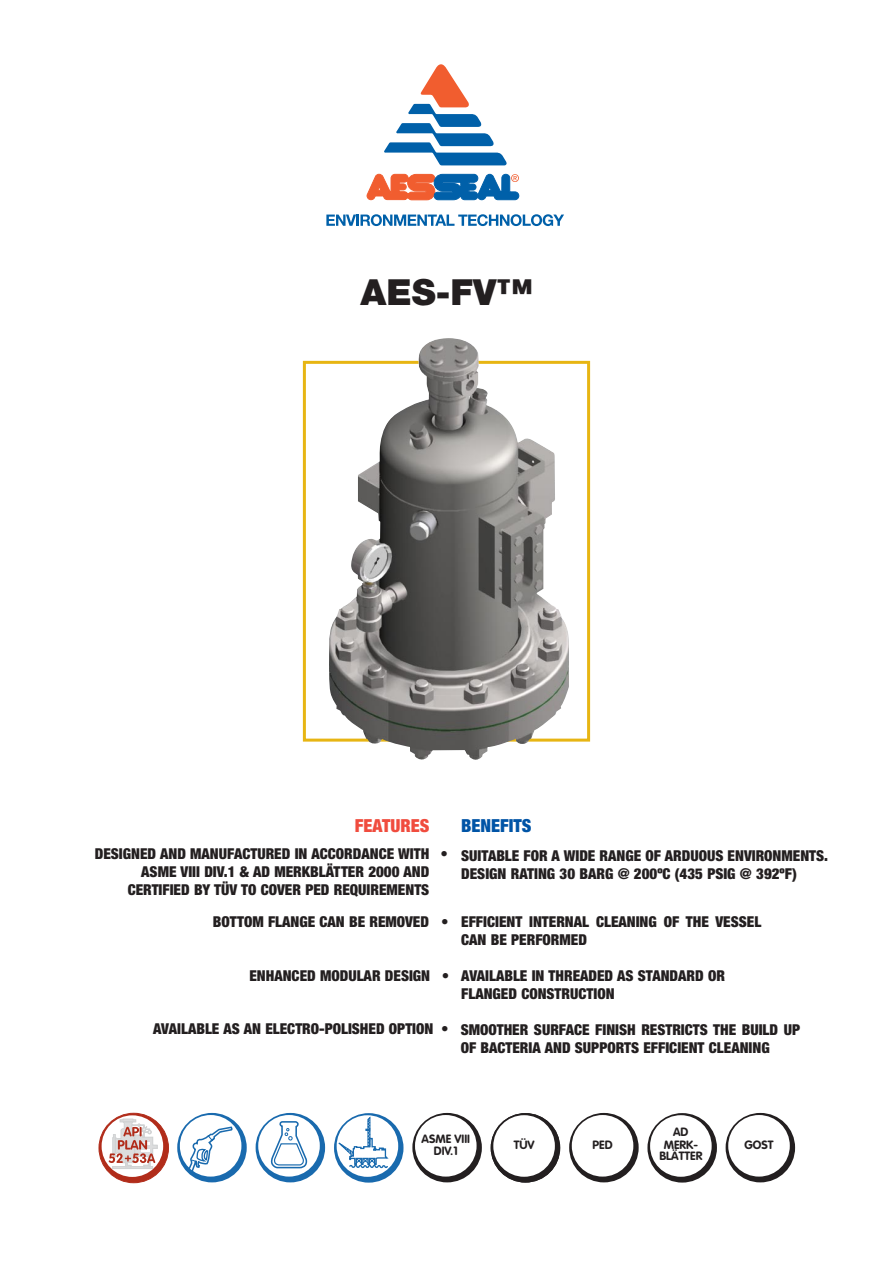
<style>
.page{position:relative;width:893px;height:1263px;background:#fff}
.page>*{position:absolute;margin:0;border:0;box-sizing:border-box;transform-origin:0 0}
.t1{font:900 36px "Helvetica Neue LTW1 G";color:#231f20}
.t2{font:900 condensed 18px "Helvetica Neue LTW1 G";color:#f04c3e}
.t3{font:900 condensed 18px "Helvetica Neue LTW1 G";color:#0054a6}
.t4{font:900 condensed 15px/18px "Helvetica Neue LTW1 G";color:#231f20}
.t5{font:700 11.85px/12.1px "VAG Rounded";color:#231f20;text-align:center}
</style>
<div class="page">
<div style="left:303px;top:361px;width:287px;height:381px;border:3px solid #e7b513"></div>
<svg style="left:367px;top:64px;width:152px;height:136px"></svg>
<svg style="left:326px;top:214px;width:238px;height:12px"></svg>
<img style="left:329px;top:338px;width:240px;height:422px">
<div style="left:334px;top:1113px;width:69px;height:69px;background:#196aae;border-radius:50%"></div>
<div style="left:337px;top:1115px;width:61px;height:62px;background:#fff;border-radius:50%"></div>
<svg style="left:334px;top:1116px;width:56px;height:58px"></svg>
<svg style="left:177px;top:1113px;width:70px;height:69px"></svg>
<div style="left:180px;top:1115px;width:61px;height:61px;background:#fff;border-radius:50%"></div>
<svg style="left:186px;top:1115px;width:47px;height:60px"></svg>
<svg style="left:256px;top:1113px;width:69px;height:69px"></svg>
<div style="left:258px;top:1115px;width:62px;height:61px;background:#fff;border-radius:50%"></div>
<svg style="left:271px;top:1120px;width:36px;height:49px"></svg>
<div style="left:99px;top:1113px;width:70px;height:70px;background:#b12c1a;border:1px solid #b12c1a;border-radius:50%"></div>
<div style="left:102px;top:1115px;width:61px;height:62px;background:#fff;border-radius:50%"></div>
<svg style="left:109px;top:1119px;width:48px;height:50px"></svg>
<svg style="left:412px;top:1113px;width:70px;height:69px"></svg>
<div style="left:415px;top:1115px;width:62px;height:61px;background:#fff;border-radius:50%"></div>
<svg style="left:569px;top:1113px;width:70px;height:69px"></svg>
<div style="left:572px;top:1115px;width:61px;height:61px;background:#fff;border-radius:50%"></div>
<div style="left:491px;top:1113px;width:69px;height:69px;background:#231f20;border-radius:50%"></div>
<div style="left:493px;top:1115px;width:62px;height:62px;background:#fff;border-radius:50%"></div>
<svg style="left:726px;top:1113px;width:69px;height:69px"></svg>
<div style="left:728px;top:1115px;width:62px;height:61px;background:#fff;border-radius:50%"></div>
<svg style="left:647px;top:1113px;width:70px;height:69px"></svg>
<div style="left:650px;top:1115px;width:62px;height:62px;background:#fff;border-radius:50%"></div>
<h1 class="t1" style="left:360px;top:271px;width:174px">AES-FV™</h1>
<p class="t3" style="left:461px;top:816px;width:72px">BENEFITS</p>
<p class="t4" style="left:461px;top:847px;width:368px">SUITABLE FOR A WIDE RANGE OF ARDUOUS ENVIRONMENTS.<br>DESIGN RATING 30 BARG @ 200ºC (435 PSIG @ 392ºF)</p>
<p class="t4" style="left:461px;top:913px;width:302px">EFFICIENT INTERNAL CLEANING OF THE VESSEL<br>CAN BE PERFORMED</p>
<p class="t4" style="left:461px;top:967px;width:265px;text-indent:-212px">ENHANCED MODULAR DESIGN • AVAILABLE IN THREADED AS STANDARD OR<br>FLANGED CONSTRUCTION</p>
<p class="t2" style="left:355px;top:816px;width:76px">FEATURES</p>
<p class="t4" style="left:95px;top:845px;width:336px;text-align:right">DESIGNED AND MANUFACTURED IN ACCORDANCE WITH<br>ASME VIII DIV.1 &amp; AD MERKBLÄTTER 2000 AND<br>CERTIFIED BY TÜV TO COVER PED REQUIREMENTS</p>
<p class="t4" style="left:441px;top:845px;width:9px">•</p>
<p class="t4" style="left:213px;top:913px;width:237px">BOTTOM FLANGE CAN BE REMOVED •</p>
<p class="t4" style="left:461px;top:1020px;width:341px;text-indent:-307px">AVAILABLE AS AN ELECTRO-POLISHED OPTION • SMOOTHER SURFACE FINISH RESTRICTS THE BUILD UP<br>OF BACTERIA AND SUPPORTS EFFICIENT CLEANING</p>
<p class="t5" style="left:659px;top:1127px;width:44px">AD<br>MERK-<br>BLÄTTER</p>
<p class="t5" style="left:422px;top:1133px;width:50px">ASME VIII<br>DIV.1</p>
<p class="t5" style="left:514px;top:1140px;width:22px">TÜV</p>
<p class="t5" style="left:593px;top:1140px;width:22px">PED</p>
<p class="t5" style="left:744px;top:1140px;width:31px">GOST</p>
</div>
